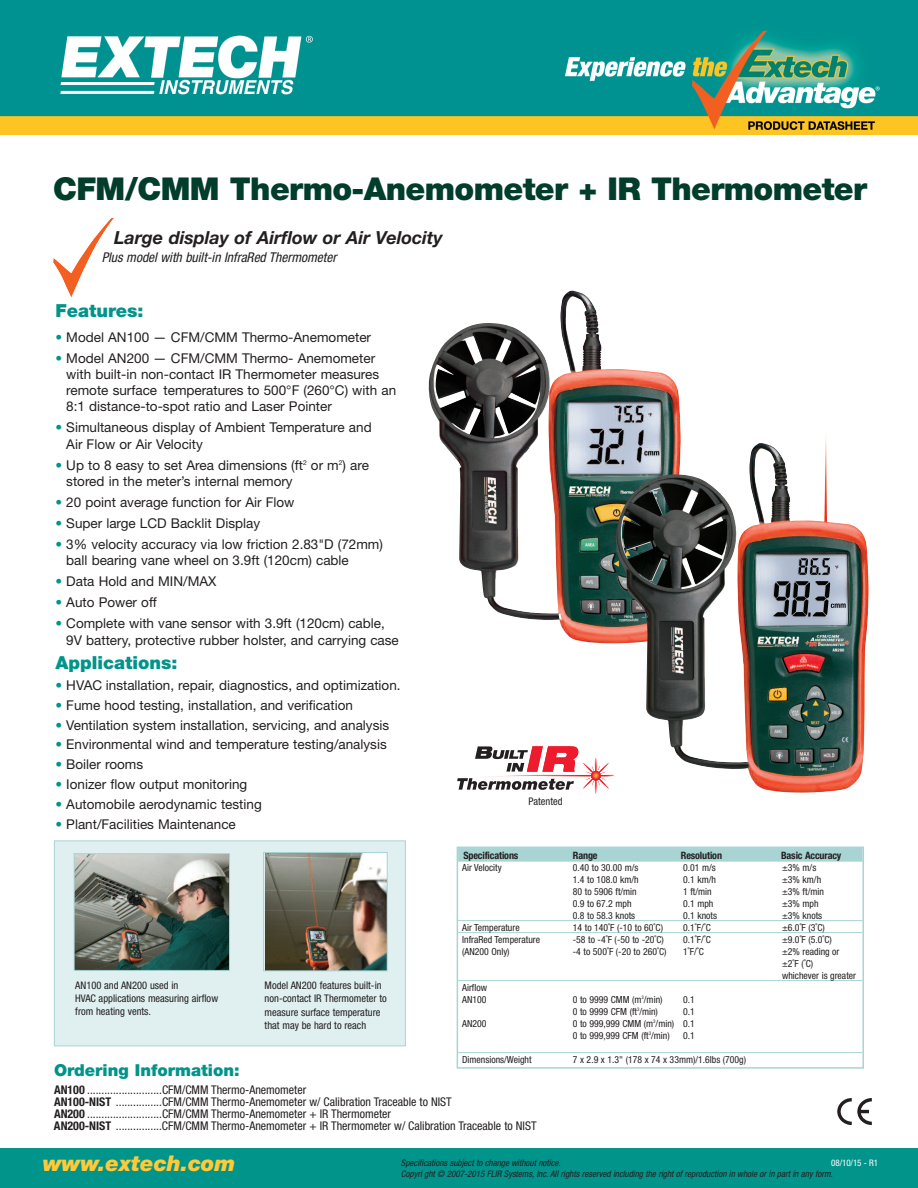
<style>
.page{position:relative;width:918px;height:1188px;background:#fff}
.page>*{position:absolute;margin:0;border:0;box-sizing:border-box;transform-origin:0 0}
.t1{font:900 31.5px "Helvetica Neue LT";letter-spacing:-.02em;color:#003d2a}
.t2{font:italic 900 21.75px "Helvetica Neue LT";color:#ffc938}
.t3{font:italic 700 18px "Helvetica Neue LT";color:#231f20}
.t4{font:900 18px "Helvetica Neue LT";color:#00948b}
.t5{font:900 16.5px "Helvetica Neue LT";color:#00948b}
.t6{font:13.5px/16.2px "Helvetica Neue LT";color:#231f20}
.t7{font:italic condensed 13.5px "Helvetica Neue LT";color:#231f20}
.t8{font:condensed 12px/12px "Helvetica Neue LT";color:#231f20}
.t9{font:condensed 10.5px/13.4px "Helvetica Neue LT";color:#231f20}
.t10{font:700 condensed 10.2px "Helvetica Neue LT";letter-spacing:-.015em;color:#231f20}
.t11{font:condensed 9.75px/12px "Helvetica Neue LT";color:#231f20}
.t12{font:italic condensed 9px "Helvetica Neue LT";color:#231f20}
.t13{font:condensed 9px "Helvetica Neue LT";letter-spacing:-.01em;color:#fff}
.s1{color:#00948b}
.s2{font-weight:700}
</style>
<div class="page">
<div style="left:55px;top:841px;width:350px;height:205px;background:#e0efef"></div>
<div style="left:54px;top:840px;width:352px;height:206px;border:1px solid #a8d4d3"></div>
<div style="left:0;top:1148px;width:918px;height:40px;background:#00948b"></div>
<img style="left:53px;top:217px;width:61px;height:81px">
<svg style="left:837px;top:1098px;width:35px;height:27px"></svg>
<img style="left:76px;top:855px;width:152px;height:114px">
<div style="left:74px;top:853px;width:156px;height:118px;border:1px solid #a8d4d3"></div>
<img style="left:265px;top:854px;width:121px;height:115px">
<div style="left:263px;top:852px;width:125px;height:119px;border:1px solid #a8d4d3"></div>
<div style="left:457px;top:847px;width:407px;height:222px;border:2px solid #a8d4d3"></div>
<div style="left:458px;top:848px;width:404px;height:14px;background:#a8d4d3"></div>
<hr style="left:458px;top:920px;width:404px;height:1px;background:#a8d4d3">
<hr style="left:458px;top:932px;width:404px;height:1px;background:#a8d4d3">
<hr style="left:458px;top:980px;width:404px;height:1px;background:#a8d4d3">
<hr style="left:458px;top:1052px;width:404px;height:1px;background:#a8d4d3">
<img style="left:429px;top:291px;width:252px;height:352px">
<img style="left:616px;top:428px;width:253px;height:365px">
<img style="left:756px;top:555px;width:92px;height:71px">
<img style="left:773px;top:558px;width:57px;height:59px">
<img style="left:831px;top:603px;width:15px;height:5px">
<svg style="left:457px;top:745px;width:160px;height:52px"></svg>
<img style="left:0;top:0;width:918px;height:135px">
<h1 class="t1" style="left:53px;top:177px;width:815px">CFM/CMM Thermo-Anemometer + IR Thermometer</h1>
<h3 class="t3" style="left:114px;top:231px;width:330px">Large display of Airflow or Air Velocity</h3>
<p class="t7" style="left:102px;top:252px;width:236px">Plus model with built-in InfraRed Thermometer</p>
<h3 class="t4" style="left:56px;top:304px;width:90px">Features:</h3>
<p class="t6" style="left:56px;top:330px;width:317px"><span class="s1">•</span> Model AN100 — CFM/CMM Thermo-Anemometer</p>
<p class="t6" style="left:66px;top:351px;width:331px;text-indent:-11px"><span class="s1">•</span> Model AN200 — CFM/CMM Thermo- Anemometer with built-in non-contact IR Thermometer measures remote surface temperatures to 500°F (260°C) with an 8:1 distance-to-spot ratio and Laser Pointer</p>
<p class="t6" style="left:66px;top:421px;width:307px;text-indent:-11px"><span class="s1">•</span> Simultaneous display of Ambient Temperature and<br>Air Flow or Air Velocity</p>
<p class="t6" style="left:66px;top:458px;width:304px;text-indent:-11px"><span class="s1">•</span> Up to 8 easy to set Area dimensions (ft<sup>2</sup> or m<sup>2</sup>) are stored in the meter’s internal memory</p>
<p class="t6" style="left:55px;top:495px;width:241px"><span class="s1">•</span> 20 point average function for Air Flow</p>
<p class="t6" style="left:55px;top:516px;width:206px"><span class="s1">•</span> Super large LCD Backlit Display</p>
<p class="t6" style="left:66px;top:537px;width:318px;text-indent:-11px"><span class="s1">•</span> 3% velocity accuracy via low friction 2.83"D (72mm) ball bearing vane wheel on 3.9ft (120cm) cable</p>
<p class="t6" style="left:55px;top:575px;width:162px"><span class="s1">•</span> Data Hold and MIN/MAX</p>
<p class="t6" style="left:55px;top:596px;width:103px"><span class="s1">•</span> Auto Power off</p>
<p class="t6" style="left:66px;top:617px;width:334px;text-indent:-11px"><span class="s1">•</span> Complete with vane sensor with 3.9ft (120cm) cable,<br>9V battery, protective rubber holster, and carrying case</p>
<h3 class="t4" style="left:56px;top:656px;width:123px">Applications:</h3>
<p class="t6" style="left:56px;top:678px;width:347px"><span class="s1">•</span> HVAC installation, repair, diagnostics, and optimization.</p>
<p class="t6" style="left:56px;top:698px;width:299px"><span class="s1">•</span> Fume hood testing, installation, and verification</p>
<p class="t6" style="left:56px;top:718px;width:335px"><span class="s1">•</span> Ventilation system installation, servicing, and analysis</p>
<p class="t6" style="left:56px;top:738px;width:333px"><span class="s1">•</span> Environmental wind and temperature testing/analysis</p>
<p class="t6" style="left:55px;top:758px;width:89px"><span class="s1">•</span> Boiler rooms</p>
<p class="t6" style="left:55px;top:778px;width:193px"><span class="s1">•</span> Ionizer flow output monitoring</p>
<p class="t6" style="left:55px;top:797px;width:208px"><span class="s1">•</span> Automobile aerodynamic testing</p>
<p class="t6" style="left:55px;top:817px;width:182px"><span class="s1">•</span> Plant/Facilities Maintenance</p>
<p class="t9" style="left:75px;top:979px;width:144px">AN100 and AN200 used in<br>HVAC applications measuring airflow from heating vents.</p>
<p class="t9" style="left:265px;top:980px;width:124px">Model AN200 features built-in non-contact IR Thermometer to measure surface temperature that may be hard to reach</p>
<p class="t9" style="left:529px;top:796px;width:36px">Patented</p>
<p class="t10" style="left:463px;top:851px;width:57px">Specifications</p>
<p class="t10" style="left:573px;top:851px;width:26px">Range</p>
<p class="t10" style="left:681px;top:851px;width:43px">Resolution</p>
<p class="t10" style="left:781px;top:851px;width:62px">Basic Accuracy</p>
<p class="t11" style="left:462px;top:862px;width:41px">Air Velocity</p>
<p class="t11" style="left:573px;top:862px;width:67px">0.40 to 30.00 m/s</p>
<p class="t11" style="left:683px;top:862px;width:34px">0.01 m/s</p>
<p class="t11" style="left:782px;top:862px;width:36px">±3% m/s</p>
<p class="t11" style="left:573px;top:874px;width:67px">1.4 to 108.0 km/h</p>
<p class="t11" style="left:683px;top:874px;width:34px">0.1 km/h</p>
<p class="t11" style="left:782px;top:874px;width:41px">±3% km/h</p>
<p class="t11" style="left:573px;top:886px;width:65px">80 to 5906 ft/min</p>
<p class="t11" style="left:683px;top:886px;width:30px">1 ft/min</p>
<p class="t11" style="left:782px;top:886px;width:43px">±3% ft/min</p>
<p class="t11" style="left:573px;top:898px;width:60px">0.9 to 67.2 mph</p>
<p class="t11" style="left:683px;top:898px;width:32px">0.1 mph</p>
<p class="t11" style="left:782px;top:898px;width:38px">±3% mph</p>
<p class="t11" style="left:573px;top:910px;width:64px">0.8 to 58.3 knots</p>
<p class="t11" style="left:683px;top:910px;width:35px">0.1 knots</p>
<p class="t11" style="left:782px;top:910px;width:42px">±3% knots</p>
<p class="t11" style="left:462px;top:922px;width:59px">Air Temperature</p>
<p class="t11" style="left:573px;top:922px;width:92px">14 to 140˚F (-10 to 60˚C)</p>
<p class="t11" style="left:683px;top:922px;width:29px">0.1˚F/˚C</p>
<p class="t11" style="left:782px;top:922px;width:44px">±6.0˚F (3˚C)</p>
<p class="t11" style="left:462px;top:934px;width:79px">InfraRed Temperature</p>
<p class="t11" style="left:573px;top:934px;width:93px">-58 to -4˚F (-50 to -20˚C)</p>
<p class="t11" style="left:683px;top:934px;width:29px">0.1˚F/˚C</p>
<p class="t11" style="left:782px;top:934px;width:51px">±9.0˚F (5.0˚C)</p>
<p class="t11" style="left:462px;top:946px;width:49px">(AN200 Only)</p>
<p class="t11" style="left:573px;top:946px;width:95px">-4 to 500˚F (-20 to 260˚C)</p>
<p class="t11" style="left:683px;top:946px;width:22px">1˚F/˚C</p>
<p class="t11" style="left:782px;top:946px;width:75px">±2% reading or ±2˚F (˚C)<br>whichever is greater</p>
<p class="t11" style="left:462px;top:982px;width:27px">Airflow<br>AN100</p>
<p class="t11" style="left:573px;top:994px;width:91px">0 to 9999 CMM (m<sup>3</sup>/min)</p>
<p class="t11" style="left:683px;top:994px;width:13px">0.1</p>
<p class="t11" style="left:573px;top:1006px;width:87px">0 to 9999 CFM (ft<sup>3</sup>/min)</p>
<p class="t11" style="left:683px;top:1006px;width:13px">0.1</p>
<p class="t11" style="left:462px;top:1018px;width:26px">AN200</p>
<p class="t11" style="left:573px;top:1018px;width:123px">0 to 999,999 CMM (m<sup>3</sup>/min) 0.1<br>0 to 999,999 CFM (ft<sup>3</sup>/min)</p>
<p class="t11" style="left:683px;top:1030px;width:13px">0.1</p>
<p class="t11" style="left:462px;top:1054px;width:71px">Dimensions/Weight</p>
<p class="t11" style="left:573px;top:1054px;width:175px">7 x 2.9 x 1.3" (178 x 74 x 33mm)/1.6lbs (700g)</p>
<p class="t5" style="left:54px;top:1064px;width:187px">Ordering Information:</p>
<p class="t8" style="left:54px;top:1085px;width:484px"><span class="s2">AN100</span> ..........................CFM/CMM Thermo-Anemometer<br><span class="s2">AN100-NIST</span> ................CFM/CMM Thermo-Anemometer w/ Calibration Traceable to NIST<br><span class="s2">AN200</span> ..........................CFM/CMM Thermo-Anemometer + IR Thermometer<br><span class="s2">AN200-NIST</span> ................CFM/CMM Thermo-Anemometer + IR Thermometer w/ Calibration Traceable to NIST</p>
<h2 class="t2" style="left:43px;top:1156px;width:194px">www.extech.com</h2>
<p class="t12" style="left:401px;top:1160px;width:161px">Specifications subject to change without notice.</p>
<p class="t13" style="left:831px;top:1160px;width:48px">08/10/15 - R1</p>
<p class="t12" style="left:401px;top:1171px;width:433px">Copyri ght © 2007-2015 FLIR Systems, Inc. All rights reserved including the right of reproduction in whole or in part in any form.</p>
</div>
